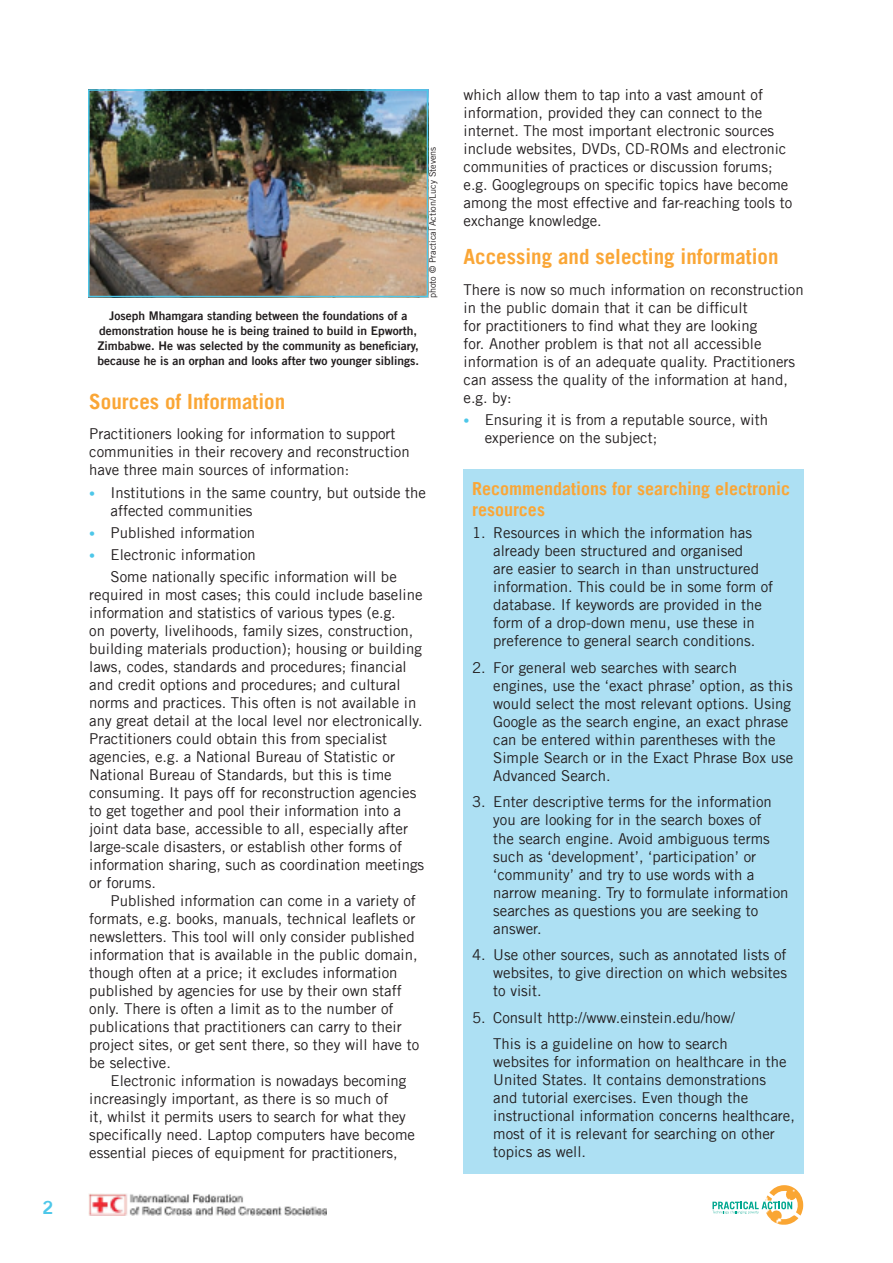
<style>
.page{position:relative;width:893px;height:1263px;background:#fff}
.page>*{position:absolute;margin:0;border:0;box-sizing:border-box;transform-origin:0 0}
.Heading_1{font:700 21px "Trade Gothic";color:#faa636}
.Heading_2{font:700 18px/21.6px "Trade Gothic";color:#faa636}
.Body_text_paragraph{font:18px "Trade Gothic Bold Two";color:#4dc7e9}
.Body_text_2{font:15px/18px "Trade Gothic";color:#231f20}
.Body_text_2_indent{font:15px/18px "Trade Gothic";color:#231f20}
.Body_text_paragraph-2{font:15px/18px "Trade Gothic";color:#231f20}
.Body_text_bullet{font:15px/18px "Trade Gothic";color:#231f20}
.Figure_title{font:12px/15px "Trade Gothic Bold Two";color:#231f20;text-align:center}
.Figure_credit{font:9px "Trade Gothic";color:#231f20}
.s1{font-size:12px;color:#4dc7e9}
</style>
<div class="page">
<img style="left:765px;top:1185px;width:38px;height:40px">
<svg style="left:712px;top:1201px;width:80px;height:13px"></svg>
<img style="left:88px;top:1193px;width:238px;height:22px">
<div style="left:463px;top:469px;width:341px;height:705px;background:#ade0f3"></div>
<img style="left:91px;top:92px;width:334px;height:202px">
<div style="left:88px;top:89px;width:340px;height:208px;border:2px solid #4dc7e9"></div>
<p class="Body_text_paragraph" style="left:43px;top:1197px;width:12px">2</p>
<p class="Figure_title" style="left:97px;top:308px;width:323px">Joseph Mhamgara standing between the foundations of a demonstration house he is being trained to build in Epworth, Zimbabwe. He was selected by the community as beneficiary, because he is an orphan and looks after two younger siblings.</p>
<p class="Figure_credit" style="left:427px;top:298px;width:153px;rotate:-90deg">photo © Practical Action/Lucy Stevens</p>
<p class="Heading_1" style="left:89px;top:388px;width:198px">Sources of Information</p>
<p class="Body_text_paragraph-2" style="left:89px;top:425px;width:322px">Practitioners looking for information to support communities in their recovery and reconstruction have three main sources of information:</p>
<p class="Body_text_bullet" style="left:111px;top:483px;width:317px;text-indent:-21px"><span class="s1">•</span> Institutions in the same country, but outside the affected communities</p>
<p class="Body_text_bullet" style="left:89px;top:523px;width:167px"><span class="s1">•</span> Published information</p>
<p class="Body_text_bullet" style="left:89px;top:545px;width:168px"><span class="s1">•</span> Electronic information</p>
<p class="Body_text_2" style="left:89px;top:568px;width:336px;text-indent:21px">Some nationally specific information will be required in most cases; this could include baseline information and statistics of various types (e.g.<br>on poverty, livelihoods, family sizes, construction, building materials production); housing or building laws, codes, standards and procedures; financial and credit options and procedures; and cultural norms and practices. This often is not available in any great detail at the local level nor electronically.<br>Practitioners could obtain this from specialist agencies, e.g. a National Bureau of Statistic or National Bureau of Standards, but this is time consuming. It pays off for reconstruction agencies to get together and pool their information into a joint data base, accessible to all, especially after large-scale disasters, or establish other forms of information sharing, such as coordination meetings or forums.</p>
<p class="Body_text_2" style="left:89px;top:892px;width:331px;text-indent:21px">Published information can come in a variety of formats, e.g. books, manuals, technical leaflets or newsletters. This tool will only consider published information that is available in the public domain, though often at a price; it excludes information published by agencies for use by their own staff only. There is often a limit as to the number of publications that practitioners can carry to their project sites, or get sent there, so they will have to be selective.</p>
<p class="Body_text_2" style="left:89px;top:1072px;width:327px;text-indent:21px">Electronic information is nowadays becoming increasingly important, as there is so much of<br>it, whilst it permits users to search for what they specifically need. Laptop computers have become essential pieces of equipment for practitioners,</p>
<p class="Body_text_2" style="left:463px;top:86px;width:330px">which allow them to tap into a vast amount of information, provided they can connect to the internet. The most important electronic sources include websites, DVDs, CD-ROMs and electronic communities of practices or discussion forums; e.g. Googlegroups on specific topics have become among the most effective and far-reaching tools to exchange knowledge.</p>
<p class="Heading_1" style="left:463px;top:244px;width:317px">Accessing and selecting information</p>
<p class="Body_text_paragraph-2" style="left:463px;top:280px;width:342px">There is now so much information on reconstruction in the public domain that it can be difficult<br>for practitioners to find what they are looking<br>for. Another problem is that not all accessible information is of an adequate quality. Practitioners can assess the quality of the information at hand, e.g. by:</p>
<p class="Body_text_bullet" style="left:485px;top:411px;width:285px;text-indent:-21px"><span class="s1">•</span> Ensuring it is from a reputable source, with experience on the subject;</p>
<p class="Heading_2" style="left:472px;top:477px;width:320px">Recommendations for searching electronic resources</p>
<p class="Body_text_2_indent" style="left:493px;top:524px;width:281px;text-indent:-21px">1. Resources in which the information has already been structured and organised<br>are easier to search in than unstructured information. This could be in some form of database. If keywords are provided in the form of a drop-down menu, use these in preference to general search conditions.</p>
<p class="Body_text_2_indent" style="left:493px;top:658px;width:301px;text-indent:-21px">2. For general web searches with search engines, use the ‘exact phrase’ option, as this would select the most relevant options. Using Google as the search engine, an exact phrase can be entered within parentheses with the Simple Search or in the Exact Phrase Box use Advanced Search.</p>
<p class="Body_text_2_indent" style="left:493px;top:793px;width:297px;text-indent:-21px">3. Enter descriptive terms for the information you are looking for in the search boxes of<br>the search engine. Avoid ambiguous terms such as ‘development’, ‘participation’ or ‘community’ and try to use words with a narrow meaning. Try to formulate information searches as questions you are seeking to answer.</p>
<p class="Body_text_2_indent" style="left:493px;top:945px;width:295px;text-align:justify;text-indent:-21px">4. Use other sources, such as annotated lists of websites, to give direction on which websites to visit.</p>
<p class="Body_text_2_indent" style="left:472px;top:1008px;width:264px">5. Consult http://www.einstein.edu/how/</p>
<p class="Body_text_2_indent" style="left:493px;top:1034px;width:303px">This is a guideline on how to search<br>websites for information on healthcare in the United States. It contains demonstrations<br>and tutorial exercises. Even though the instructional information concerns healthcare, most of it is relevant for searching on other topics as well.</p>
</div>
